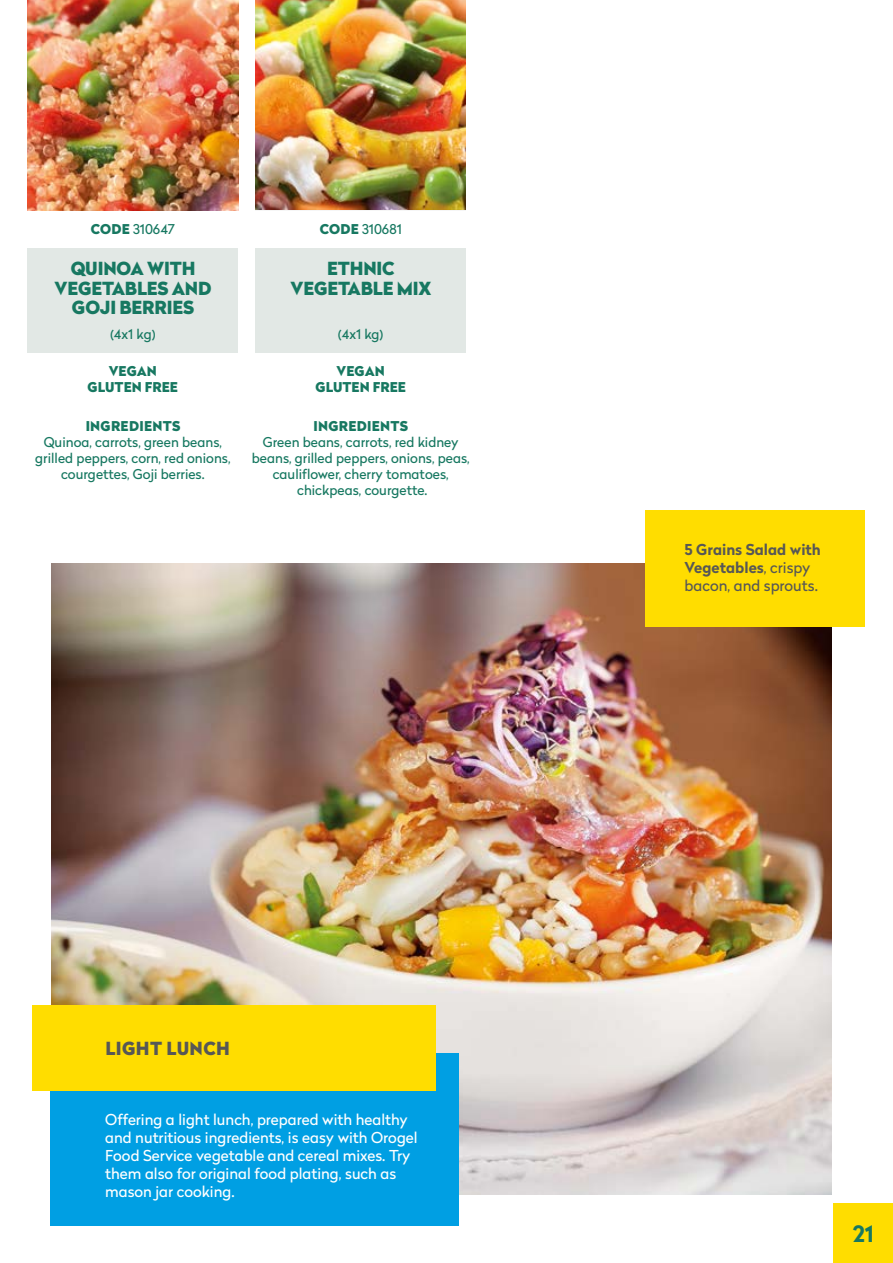
<style>
.page{position:relative;width:893px;height:1263px;background:#fff}
.page>*{position:absolute;margin:0;border:0;box-sizing:border-box;transform-origin:0 0}
.t1{font:700 22.5px "Radikal";color:#177861}
.t2{font:900 18px/19.5px "Radikal";letter-spacing:-.01em;color:#177861;text-align:center}
.t3{font:900 18px "Radikal";letter-spacing:.02em;color:#575756}
.t4{font:15px/18px "Radikal";color:#fff}
.t5{font:700 15px/18px "Radikal";color:#575756}
.t6{font:13.5px/16.2px "Radikal";color:#177861;text-align:center}
.t7{font:900 13.5px/16.2px "Radikal";color:#177861;text-align:center}
.t8{font:900 13.5px "Radikal";letter-spacing:.02em;color:#177861}
.s1{font-weight:900}
.s2{font-weight:400}
</style>
<div class="page">
<img style="left:51px;top:563px;width:780px;height:632px">
<div style="left:50px;top:1053px;width:408px;height:172px;background:#009fe3"></div>
<div style="left:32px;top:1006px;width:404px;height:85px;background:#fd0"></div>
<div style="left:645px;top:510px;width:220px;height:117px;background:#fd0"></div>
<div style="left:255px;top:248px;width:211px;height:105px;background:#e2e8e5"></div>
<img style="left:255px;top:0;width:211px;height:210px">
<div style="left:28px;top:248px;width:210px;height:105px;background:#e2e8e5"></div>
<img style="left:28px;top:0;width:210px;height:210px">
<div style="left:833px;top:1203px;width:60px;height:60px;background:#fd0"></div>
<p class="t6" style="left:91px;top:221px;width:86px"><span class="s1">CODE</span> 310647</p>
<h2 class="t2" style="left:55px;top:258px;width:158px">QUINOA WITH<br>VEGETABLES AND<br>GOJI BERRIES</h2>
<p class="t6" style="left:110px;top:326px;width:47px">(4x1 kg)</p>
<p class="t7" style="left:88px;top:363px;width:92px">VEGAN<br>GLUTEN FREE</p>
<p class="t8" style="left:86px;top:416px;width:96px">INGREDIENTS</p>
<p class="t6" style="left:35px;top:433px;width:197px">Quinoa, carrots, green beans, grilled peppers, corn, red onions, courgettes, Goji berries.</p>
<p class="t6" style="left:320px;top:221px;width:83px"><span class="s1">CODE</span> 310681</p>
<h2 class="t2" style="left:291px;top:258px;width:142px">ETHNIC<br>VEGETABLE MIX</h2>
<p class="t6" style="left:338px;top:326px;width:47px">(4x1 kg)</p>
<p class="t7" style="left:315px;top:363px;width:92px">VEGAN<br>GLUTEN FREE</p>
<p class="t8" style="left:314px;top:416px;width:96px">INGREDIENTS</p>
<p class="t6" style="left:252px;top:433px;width:219px">Green beans, carrots, red kidney beans, grilled peppers, onions, peas, cauliflower, cherry tomatoes, chickpeas, courgette.</p>
<h2 class="t3" style="left:106px;top:1035px;width:126px">LIGHT LUNCH</h2>
<p class="t4" style="left:105px;top:1110px;width:314px">Offering a light lunch, prepared with healthy and nutritious ingredients, is easy with Orogel Food Service vegetable and cereal mixes. Try them also for original food plating, such as mason jar cooking.</p>
<p class="t5" style="left:685px;top:540px;width:138px">5 Grains Salad with<br>Vegetables<span class="s2">, crispy bacon, and sprouts.</span></p>
<h1 class="t1" style="left:853px;top:1217px;width:23px">21</h1>
</div>
